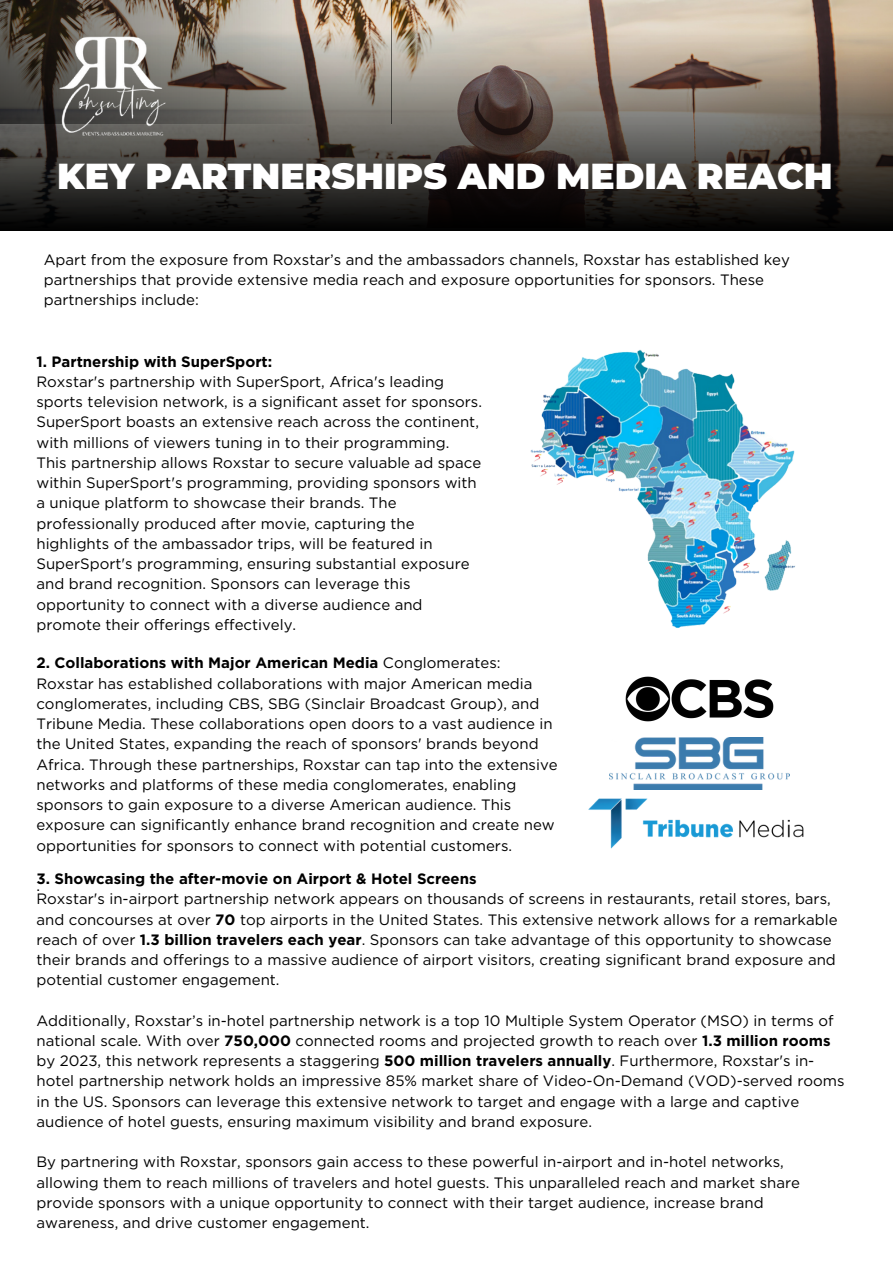
<style>
.page{position:relative;width:893px;height:1264px;background:#fff}
.page>*{position:absolute;margin:0;border:0;box-sizing:border-box;transform-origin:0 0}
.t1{font:900 36px "Montserrat";color:#fff}
.t2{font:15px/20.2px "Gotham";color:#000}
.t3{font:700 15px "Gotham";color:#000}
.s1{font-weight:700}
</style>
<div class="page">
<svg style="left:0;top:4px;width:892px;height:227px;background:#5e564e"></svg>
<svg style="left:0;top:0;width:391px;height:124px;background:#847b70"></svg>
<img style="left:36px;top:23px;width:172px;height:132px">
<img style="left:530px;top:350px;width:266px;height:278px">
<img style="left:625px;top:676px;width:149px;height:46px">
<img style="left:609px;top:737px;width:180px;height:52px">
<img style="left:588px;top:798px;width:215px;height:51px">
<p class="t1" style="left:57px;top:154px;width:777px">KEY PARTNERSHIPS AND MEDIA REACH</p>
<p class="t2" style="left:44px;top:249px;width:747px">Apart from the exposure from Roxstar’s and the ambassadors channels, Roxstar has established key partnerships that provide extensive media reach and exposure opportunities for sponsors. These partnerships include:</p>
<p class="t3" style="left:36px;top:352px;width:237px">1. Partnership with SuperSport:</p>
<p class="t2" style="left:36px;top:371px;width:447px">Roxstar's partnership with SuperSport, Africa's leading sports television network, is a significant asset for sponsors.<br>SuperSport boasts an extensive reach across the continent, with millions of viewers tuning in to their programming.<br>This partnership allows Roxstar to secure valuable ad space within SuperSport's programming, providing sponsors with a unique platform to showcase their brands. The professionally produced after movie, capturing the highlights of the ambassador trips, will be featured in SuperSport's programming, ensuring substantial exposure and brand recognition. Sponsors can leverage this opportunity to connect with a diverse audience and promote their offerings effectively.</p>
<p class="t2" style="left:36px;top:653px;width:522px"><span class="s1">2. Collaborations with Major American Media</span> Conglomerates:<br>Roxstar has established collaborations with major American media conglomerates, including CBS, SBG (Sinclair Broadcast Group), and Tribune Media. These collaborations open doors to a vast audience in the United States, expanding the reach of sponsors' brands beyond Africa. Through these partnerships, Roxstar can tap into the extensive networks and platforms of these media conglomerates, enabling sponsors to gain exposure to a diverse American audience. This exposure can significantly enhance brand recognition and create new opportunities for sponsors to connect with potential customers.</p>
<p class="t2" style="left:36px;top:875px;width:5px">.</p>
<p class="t3" style="left:36px;top:869px;width:441px">3. Showcasing the after-movie on Airport &amp; Hotel Screens</p>
<p class="t2" style="left:36px;top:888px;width:802px">Roxstar's in-airport partnership network appears on thousands of screens in restaurants, retail stores, bars, and concourses at over <span class="s1">70</span> top airports in the United States. This extensive network allows for a remarkable reach of over <span class="s1">1.3 billion travelers each year</span>. Sponsors can take advantage of this opportunity to showcase their brands and offerings to a massive audience of airport visitors, creating significant brand exposure and potential customer engagement.</p>
<p class="t2" style="left:36px;top:1010px;width:809px">Additionally, Roxstar’s in-hotel partnership network is a top 10 Multiple System Operator (MSO) in terms of national scale. With over <span class="s1">750,000</span> connected rooms and projected growth to reach over <span class="s1">1.3 million rooms </span>by 2023, this network represents a staggering <span class="s1">500 million travelers annually</span>. Furthermore, Roxstar's in&shy;hotel partnership network holds an impressive 85% market share of Video-On-Demand (VOD)-served rooms in the US. Sponsors can leverage this extensive network to target and engage with a large and captive audience of hotel guests, ensuring maximum visibility and brand exposure.</p>
<p class="t2" style="left:36px;top:1151px;width:765px">By partnering with Roxstar, sponsors gain access to these powerful in-airport and in-hotel networks, allowing them to reach millions of travelers and hotel guests. This unparalleled reach and market share provide sponsors with a unique opportunity to connect with their target audience, increase brand awareness, and drive customer engagement.</p>
</div>
